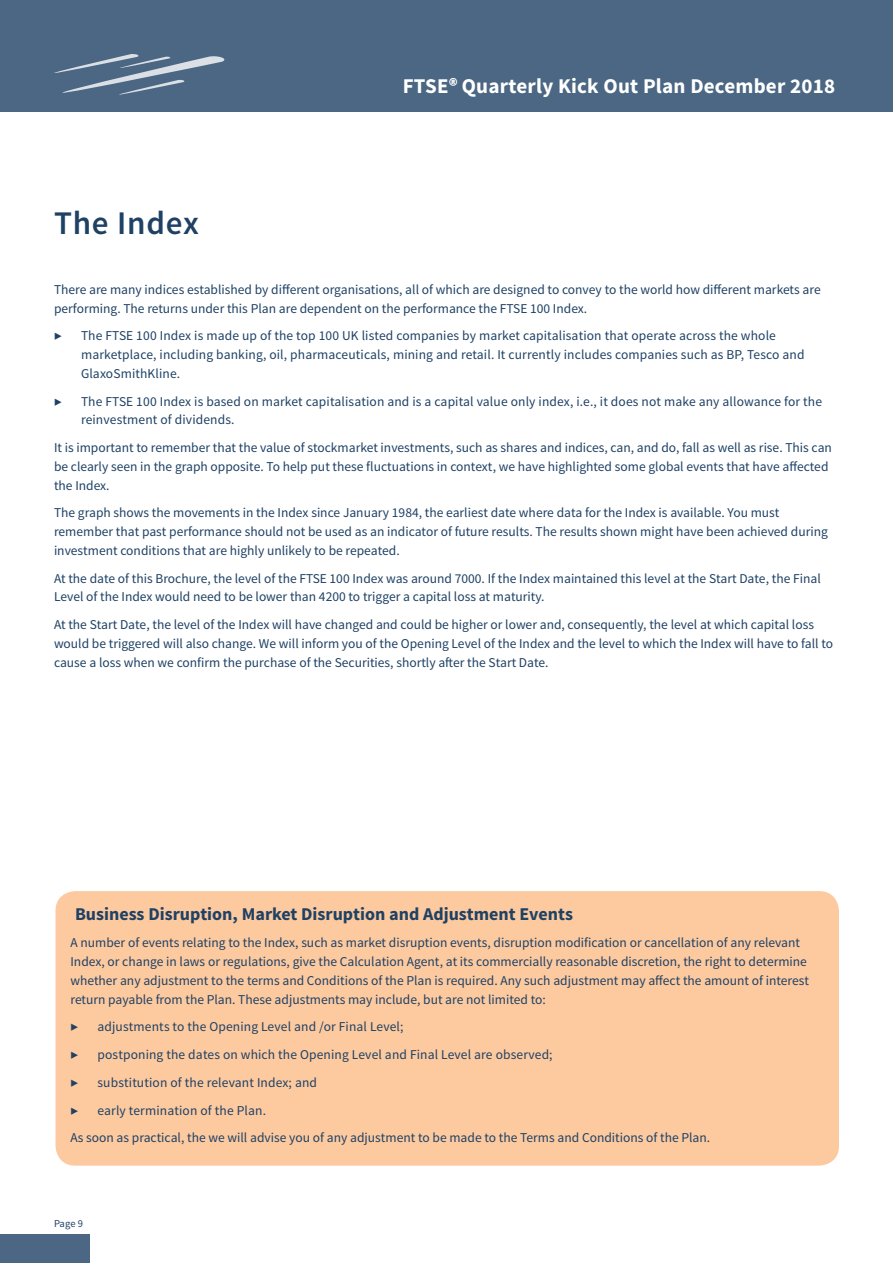
<style>
.page{position:relative;width:893px;height:1263px;background:#fff}
.page>*{position:absolute;margin:0;border:0;box-sizing:border-box;transform-origin:0 0}
.Heading{font:600 33px "Source Sans Pro";letter-spacing:.025em;color:#1e4164}
.t1{font:700 21px "Source Sans Pro";letter-spacing:.01em;color:#fff}
.Body_Text{font:700 18px "Source Sans Pro";color:#1e4164}
.Body_Text-2{font:13.5px/18.8px "Source Sans Pro";color:#1e4164}
.t2{font:10.5px "Source Sans Pro";color:#1e4164}
.s1{font-family:"ITC Stone Sans Com"}
</style>
<div class="page">
<div style="left:0;top:0;width:893px;height:112px;background:#4b6783"></div>
<svg style="left:54px;top:54px;width:171px;height:41px"></svg>
<div style="left:0;top:1234px;width:89px;height:29px;background:#4b6783"></div>
<div style="left:55px;top:891px;width:784px;height:275px;background:#fdc99f;border-radius:20px"></div>
<p class="Heading" style="left:54px;top:202px;width:146px">The Index</p>
<h2 class="t1" style="left:403px;top:73px;width:434px">FTSE<span class="s1">®</span> Quarterly Kick Out Plan December 2018</h2>
<p class="Body_Text-2" style="left:54px;top:280px;width:768px">There are many indices established by different organisations, all of which are designed to convey to the world how different markets are performing. The returns under this Plan are dependent on the performance the FTSE 100 Index.</p>
<p class="Body_Text-2" style="left:54px;top:327px;width:9px">▶</p>
<p class="Body_Text-2" style="left:81px;top:327px;width:725px">The FTSE 100 Index is made up of the top 100 UK listed companies by market capitalisation that operate across the whole marketplace, including banking, oil, pharmaceuticals, mining and retail. It currently includes companies such as BP, Tesco and<br>GlaxoSmithKline.</p>
<p class="Body_Text-2" style="left:54px;top:392px;width:9px">▶</p>
<p class="Body_Text-2" style="left:81px;top:392px;width:743px">The FTSE 100 Index is based on market capitalisation and is a capital value only index, i.e., it does not make any allowance for the reinvestment of dividends.</p>
<p class="Body_Text-2" style="left:54px;top:439px;width:779px">It is important to remember that the value of stockmarket investments, such as shares and indices, can, and do, fall as well as rise. This can be clearly seen in the graph opposite. To help put these fluctuations in context, we have highlighted some global events that have affected the Index.</p>
<p class="Body_Text-2" style="left:54px;top:504px;width:775px">The graph shows the movements in the Index since January 1984, the earliest date where data for the Index is available. You must remember that past performance should not be used as an indicator of future results. The results shown might have been achieved during investment conditions that are highly unlikely to be repeated.</p>
<p class="Body_Text-2" style="left:54px;top:569px;width:768px">At the date of this Brochure, the level of the FTSE 100 Index was around 7000. If the Index maintained this level at the Start Date, the Final<br>Level of the Index would need to be lower than 4200 to trigger a capital loss at maturity.</p>
<p class="Body_Text-2" style="left:54px;top:616px;width:781px">At the Start Date, the level of the Index will have changed and could be higher or lower and, consequently, the level at which capital loss would be triggered will also change. We will inform you of the Opening Level of the Index and the level to which the Index will have to fall to cause a loss when we confirm the purchase of the Securities, shortly after the Start Date.</p>
<p class="Body_Text" style="left:75px;top:902px;width:500px">Business Disruption, Market Disruption and Adjustment Events</p>
<p class="Body_Text-2" style="left:70px;top:934px;width:740px">A number of events relating to the Index, such as market disruption events, disruption modification or cancellation of any relevant Index, or change in laws or regulations, give the Calculation Agent, at its commercially reasonable discretion, the right to determine whether any adjustment to the terms and Conditions of the Plan is required. Any such adjustment may affect the amount of interest return payable from the Plan. These adjustments may include, but are not limited to:</p>
<p class="Body_Text-2" style="left:70px;top:1018px;width:9px">▶</p>
<p class="Body_Text-2" style="left:98px;top:1018px;width:308px">adjustments to the Opening Level and /or Final Level;</p>
<p class="Body_Text-2" style="left:70px;top:1045px;width:9px">▶</p>
<p class="Body_Text-2" style="left:98px;top:1045px;width:457px">postponing the dates on which the Opening Level and Final Level are observed;</p>
<p class="Body_Text-2" style="left:70px;top:1073px;width:9px">▶</p>
<p class="Body_Text-2" style="left:98px;top:1073px;width:221px">substitution of the relevant Index; and</p>
<p class="Body_Text-2" style="left:70px;top:1101px;width:9px">▶</p>
<p class="Body_Text-2" style="left:98px;top:1101px;width:170px">early termination of the Plan.</p>
<p class="Body_Text-2" style="left:70px;top:1129px;width:641px">As soon as practical, the we will advise you of any adjustment to be made to the Terms and Conditions of the Plan.</p>
<p class="t2" style="left:54px;top:1217px;width:31px">Page 9</p>
</div>
